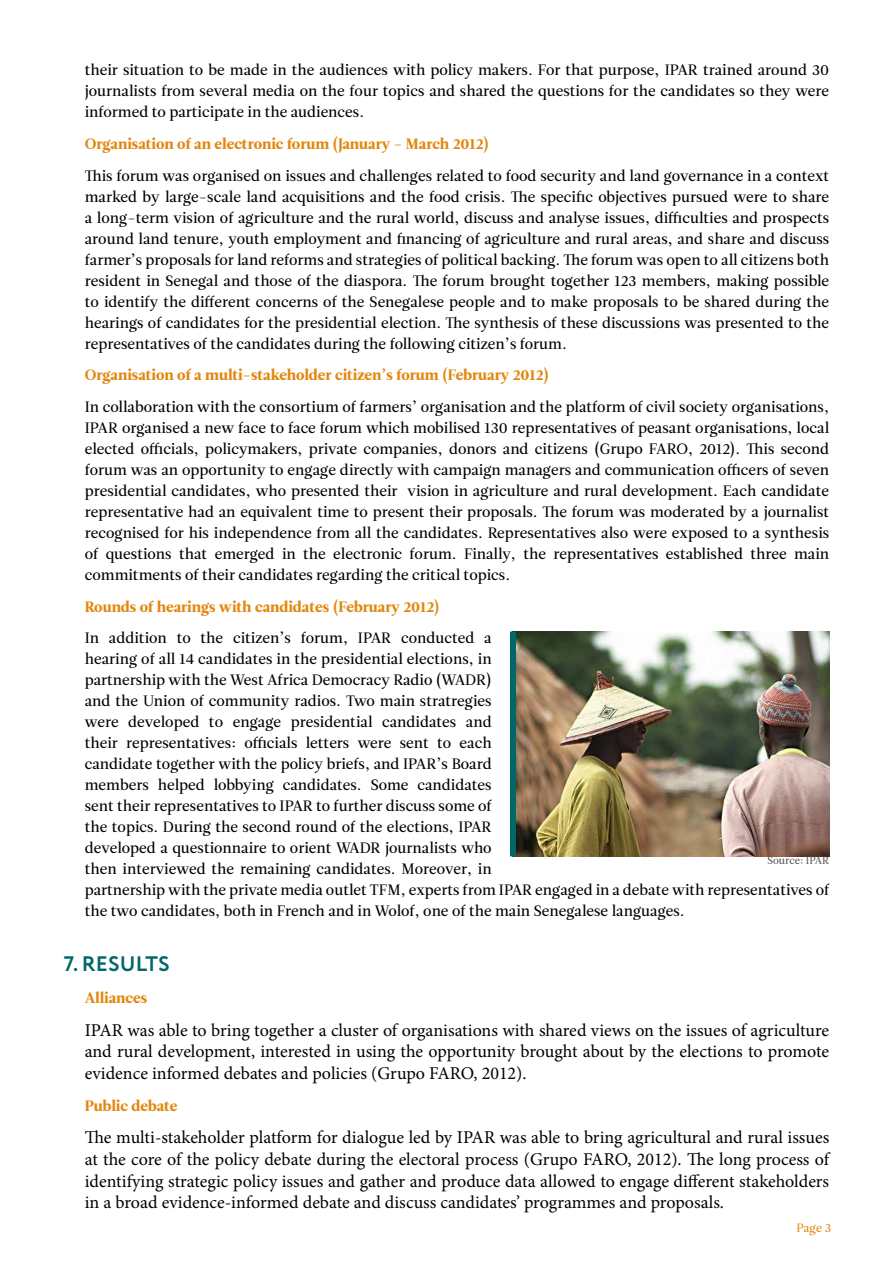
<style>
.page{position:relative;width:893px;height:1263px;background:#fff}
.page>*{position:absolute;margin:0;border:0;box-sizing:border-box;transform-origin:0 0}
.t1{font:700 21px "Circe";letter-spacing:.01em;color:#006869}
.t2{font:18px/21.6px "Minion Pro";color:#000;text-align:justify}
.t3{font:15px/21px "Leitura Roman 2";color:#000;text-align:justify}
.t4{font:15px "Leitura Roman 4";color:#e28810}
.t5{font:12px "Leitura Roman 2";color:#e28810}
.t6{font:10.5px "Leitura Roman 2";color:#575756}
</style>
<div class="page">
<img style="left:516px;top:631px;width:314px;height:225px">
<div style="left:510px;top:631px;width:6px;height:225px;background:#006869"></div>
<p class="t3" style="left:85px;top:60px;width:746px">their situation to be made in the audiences with policy makers. For that purpose, IPAR trained around 30 journalists from several media on the four topics and shared the questions for the candidates so they were informed to participate in the audiences.</p>
<p class="t4" style="left:85px;top:135px;width:406px">Organisation of an electronic forum (January - March 2012)</p>
<p class="t3" style="left:85px;top:165px;width:746px">This forum was organised on issues and challenges related to food security and land governance in a context marked by large-scale land acquisitions and the food crisis. The specific objectives pursued were to share a long-term vision of agriculture and the rural world, discuss and analyse issues, difficulties and prospects around land tenure, youth employment and financing of agriculture and rural areas, and share and discuss farmer’s proposals for land reforms and strategies of political backing. The forum was open to all citizens both resident in Senegal and those of the diaspora. The forum brought together 123 members, making possible to identify the different concerns of the Senegalese people and to make proposals to be shared during the hearings of candidates for the presidential election. The synthesis of these discussions was presented to the representatives of the candidates during the following citizen’s forum.</p>
<p class="t4" style="left:85px;top:366px;width:466px">Organisation of a multi-stakeholder citizen’s forum (February 2012)</p>
<p class="t3" style="left:85px;top:396px;width:746px">In collaboration with the consortium of farmers’ organisation and the platform of civil society organisations, IPAR organised a new face to face forum which mobilised 130 representatives of peasant organisations, local elected officials, policymakers, private companies, donors and citizens (Grupo FARO, 2012). This second forum was an opportunity to engage directly with campaign managers and communication officers of seven presidential candidates, who presented their vision in agriculture and rural development. Each candidate representative had an equivalent time to present their proposals. The forum was moderated by a journalist recognised for his independence from all the candidates. Representatives also were exposed to a synthesis of questions that emerged in the electronic forum. Finally, the representatives established three main commitments of their candidates regarding the critical topics.</p>
<p class="t4" style="left:85px;top:597px;width:356px">Rounds of hearings with candidates (February 2012)</p>
<p class="t3" style="left:85px;top:628px;width:746px;text-align:left">In addition to the citizen’s forum, IPAR conducted a<br>hearing of all 14 candidates in the presidential elections, in<br>partnership with the West Africa Democracy Radio (WADR)<br>and the Union of community radios. Two main stratregies<br>were developed to engage presidential candidates and<br>their representatives: officials letters were sent to each<br>candidate together with the policy briefs, and IPAR’s Board<br>members helped lobbying candidates. Some candidates<br>sent their representatives to IPAR to further discuss some of<br>the topics. During the second round of the elections, IPAR<br>developed a questionnaire to orient WADR journalists who<br>then interviewed the remaining candidates. Moreover, in<br>partnership with the private media outlet TFM, experts from IPAR engaged in a debate with representatives of the two candidates, both in French and in Wolof, one of the main Senegalese languages.</p>
<h1 class="t1" style="left:64px;top:950px;width:108px">7. RESULTS</h1>
<p class="t4" style="left:85px;top:989px;width:64px">Alliances</p>
<p class="t2" style="left:85px;top:1019px;width:746px">IPAR was able to bring together a cluster of organisations with shared views on the issues of agriculture and rural development, interested in using the opportunity brought about by the elections to promote evidence informed debates and policies (Grupo FARO, 2012).</p>
<p class="t4" style="left:85px;top:1097px;width:94px">Public debate</p>
<p class="t2" style="left:85px;top:1127px;width:746px">The multi-stakeholder platform for dialogue led by IPAR was able to bring agricultural and rural issues at the core of the policy debate during the electoral process (Grupo FARO, 2012). The long process of identifying strategic policy issues and gather and produce data allowed to engage different stakeholders in a broad evidence-informed debate and discuss candidates’ programmes and proposals.</p>
<p class="t5" style="left:797px;top:1220px;width:36px">Page 3</p>
<p class="t6" style="left:767px;top:855px;width:63px">Source: IPAR</p>
</div>
